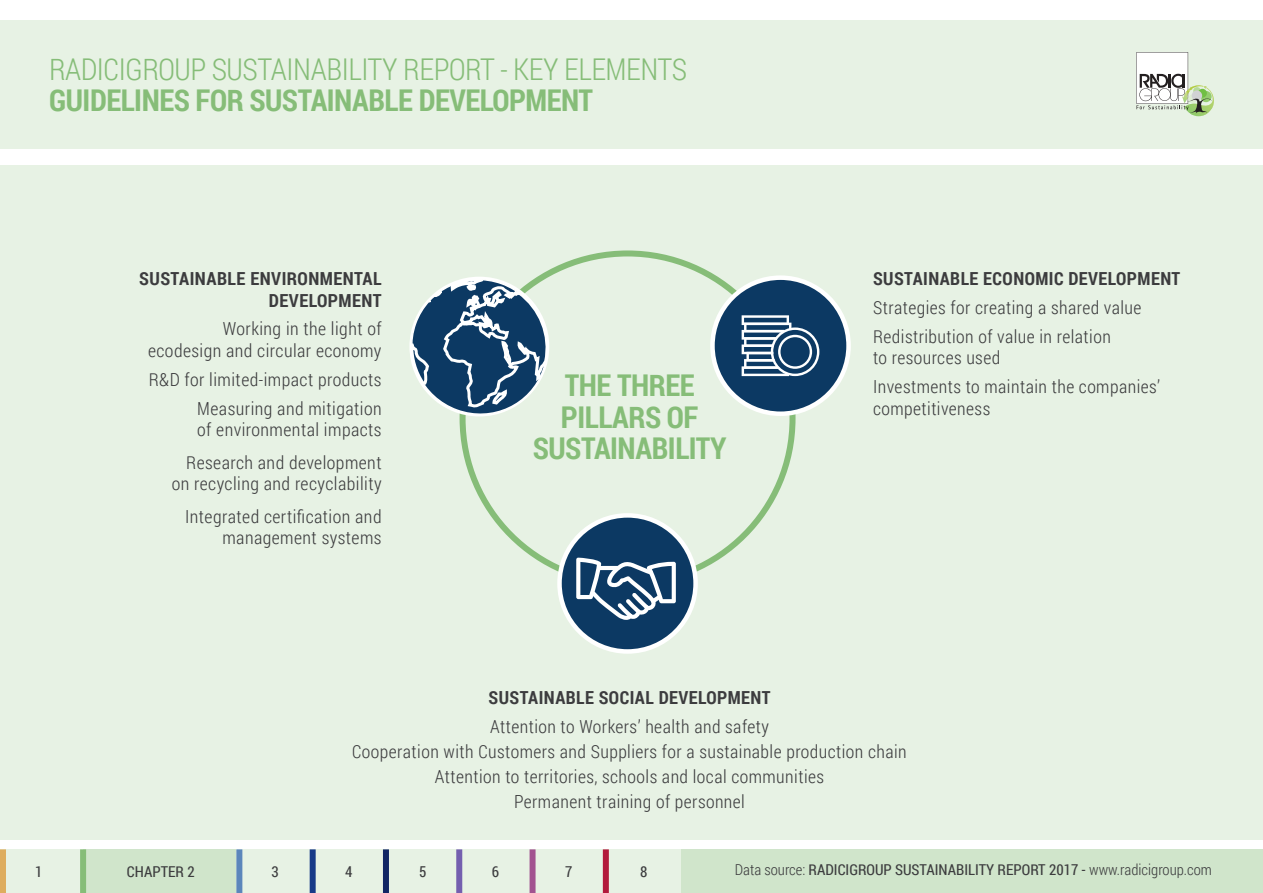
<style>
.page{position:relative;width:1263px;height:893px;background:#fff}
.page>*{position:absolute;margin:0;border:0;box-sizing:border-box;transform-origin:0 0}
.t1{font:700 30px/31.5px "Roboto Condensed";letter-spacing:-.015em;color:#86bd78;text-align:center}
.t2{font:300 30px "Roboto Condensed";letter-spacing:-.015em;color:#86bd78}
.t3{font:300 18px/25.2px "Roboto Condensed";letter-spacing:.025em;color:#3c3c3e;text-align:right}
.t4{font:700 18px/21.6px "Roboto Condensed";letter-spacing:.025em;color:#3c3c3e;text-align:right}
.t5{font:15px "Roboto Condensed";color:#3c3c3e}
.s1{font-weight:300}
</style>
<div class="page">
<div style="left:0;top:849px;width:1263px;height:44px;background:#e7f2e4"></div>
<div style="left:0;top:165px;width:1263px;height:675px;background:#e7f2e4"></div>
<div style="left:0;top:20px;width:1263px;height:128px;background:#e7f2e4"></div>
<svg style="left:1136px;top:52px;width:78px;height:64px"></svg>
<div style="left:559px;top:515px;width:137px;height:136px;background:#0c3963;border-radius:50%"></div>
<div style="left:557px;top:513px;width:141px;height:141px;border:4px solid #fff;border-radius:50%"></div>
<svg style="left:409px;top:269px;width:146px;height:156px"></svg>
<div style="left:712px;top:278px;width:136px;height:136px;background:#0c3963;border-radius:50%"></div>
<div style="left:710px;top:275px;width:141px;height:141px;border:4px solid #fff;border-radius:50%"></div>
<svg style="left:742px;top:315px;width:77px;height:61px"></svg>
<svg style="left:576px;top:558px;width:100px;height:62px"></svg>
<div style="left:681px;top:849px;width:582px;height:44px;background:#d0e5cb"></div>
<div style="left:83px;top:849px;width:153px;height:44px;background:#d0e5cb"></div>
<div style="left:0;top:849px;width:6px;height:44px;background:#dead5e"></div>
<div style="left:80px;top:849px;width:6px;height:44px;background:#86bd78"></div>
<div style="left:236px;top:849px;width:6px;height:44px;background:#5c86bb"></div>
<div style="left:310px;top:849px;width:6px;height:44px;background:#173a88"></div>
<div style="left:383px;top:849px;width:6px;height:44px;background:#112664"></div>
<div style="left:456px;top:849px;width:6px;height:44px;background:#745faf"></div>
<div style="left:529px;top:849px;width:6px;height:44px;background:#a25390"></div>
<div style="left:603px;top:849px;width:6px;height:44px;background:#b21a3c"></div>
<h1 class="t2" style="left:49px;top:48px;width:640px">RADICIGROUP SUSTAINABILITY REPORT - KEY ELEMENTS</h1>
<h1 class="t1" style="left:49px;top:83px;width:545px">GUIDELINES FOR SUSTAINABLE DEVELOPMENT</h1>
<p class="t4" style="left:139px;top:267px;width:244px">SUSTAINABLE ENVIRONMENTAL<br>DEVELOPMENT</p>
<p class="t3" style="left:148px;top:318px;width:235px;line-height:21.6px">Working in the light of ecodesign and circular economy</p>
<p class="t3" style="left:149px;top:364px;width:234px;line-height:28.8px">R&amp;D for limited-impact products<br>Measuring and mitigation</p>
<p class="t3" style="left:186px;top:413px;width:197px;line-height:32.4px">of environmental impacts<br>Research and development</p>
<p class="t3" style="left:172px;top:467px;width:211px;line-height:32.4px">on recycling and recyclability<br>Integrated certification and</p>
<p class="t3" style="left:222px;top:525px;width:161px">management systems</p>
<h1 class="t1" style="left:533px;top:369px;width:195px">THE THREE<br>PILLARS OF<br>SUSTAINABILITY</h1>
<p class="t4" style="left:873px;top:267px;width:309px">SUSTAINABLE ECONOMIC DEVELOPMENT</p>
<p class="t3" style="left:873px;top:292px;width:270px;line-height:28.8px;text-align:left">Strategies for creating a shared value<br>Redistribution of value in relation</p>
<p class="t3" style="left:873px;top:343px;width:289px;line-height:28.8px;text-align:left">to resources used<br>Investments to maintain the companies’</p>
<p class="t3" style="left:873px;top:395px;width:119px">competitiveness</p>
<p class="t4" style="left:489px;top:686px;width:283px">SUSTAINABLE SOCIAL DEVELOPMENT</p>
<p class="t3" style="left:352px;top:713px;width:556px;text-align:center">Attention to Workers’ health and safety<br>Cooperation with Customers and Suppliers for a sustainable production chain Attention to territories, schools and local communities<br>Permanent training of personnel</p>
<p class="t5" style="left:35px;top:861px;width:9px">1</p>
<p class="t5" style="left:127px;top:861px;width:69px">CHAPTER 2</p>
<p class="t5" style="left:271px;top:861px;width:9px">3</p>
<p class="t5" style="left:345px;top:861px;width:9px">4</p>
<p class="t5" style="left:419px;top:861px;width:9px">5</p>
<p class="t5" style="left:492px;top:861px;width:9px">6</p>
<p class="t5" style="left:565px;top:861px;width:9px">7</p>
<p class="t5" style="left:640px;top:861px;width:9px">8</p>
<p class="t5" style="left:735px;top:860px;width:478px"><span class="s1">Data source:</span> RADICIGROUP SUSTAINABILITY REPORT 2017 - <span class="s1">www.radicigroup.com</span></p>
</div>
